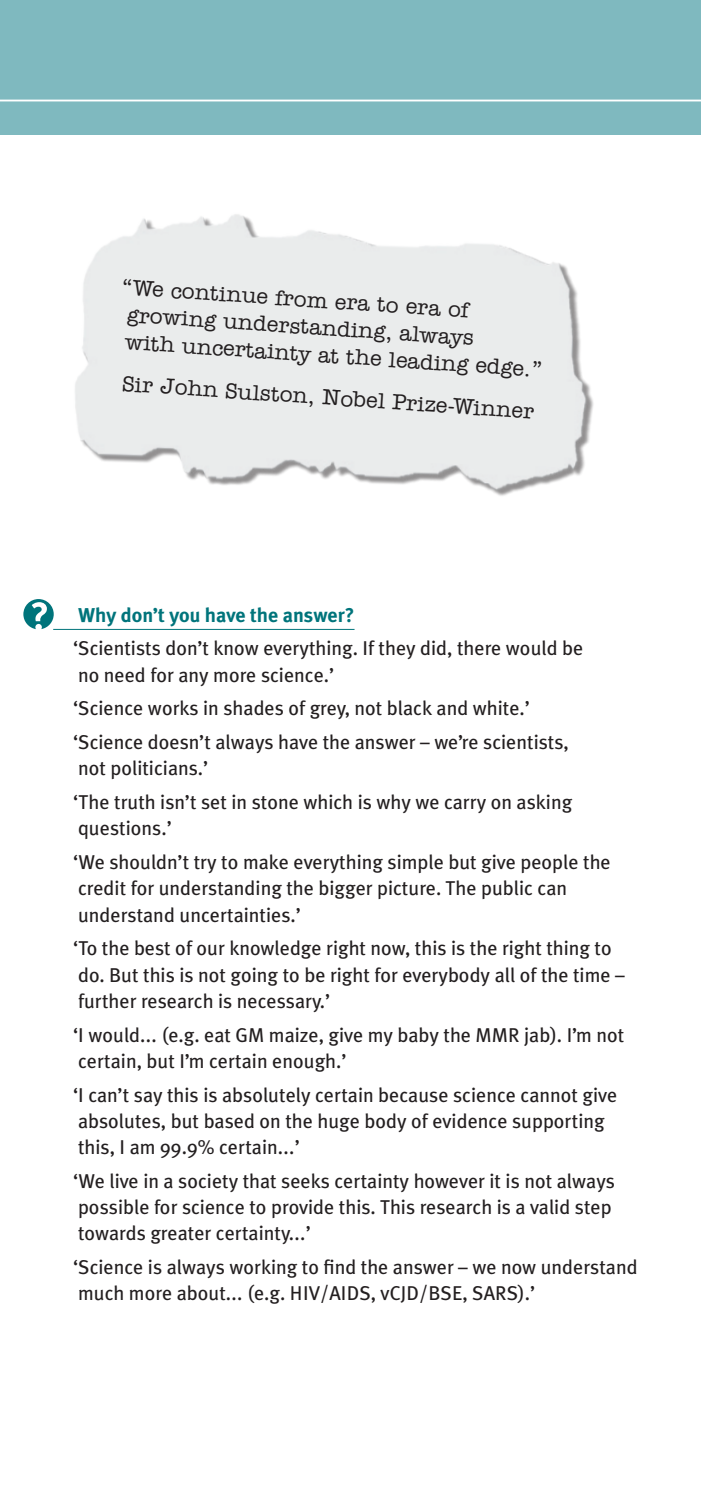
<style>
.page{position:relative;width:701px;height:1487px;background:#fff}
.page>*{position:absolute;margin:0;border:0;box-sizing:border-box;transform-origin:0 0}
.t1{font:500 22.5px/27px "Amer Typewriter IT Cby BT";color:#231f20}
.t2{font:20px/26.2px "Meta Plus";color:#231f20}
.t3{font:700 20px "Meta Plus";color:#00747b}
</style>
<div class="page">
<div style="left:0;top:0;width:700px;height:135px;background:#7fb9bf"></div>
<hr style="left:53px;top:629px;width:301px;height:1px;background:#00747b">
<svg style="left:23px;top:599px;width:31px;height:30px"></svg>
<svg style="left:0;top:99px;width:700px;height:3px;background:#cee4e6"></svg>
<img style="left:75px;top:214px;width:519px;height:282px">
<p class="t1" style="left:130px;top:273px;width:419px;text-indent:-7px;rotate:4deg">“We continue from era to era of growing understanding, always<br>with uncertainty at the leading edge.”</p>
<p class="t1" style="left:123px;top:369px;width:414px;rotate:4deg">Sir John Sulston, Nobel Prize-Winner</p>
<p class="t3" style="left:78px;top:603px;width:278px">Why don’t you have the answer?</p>
<p class="t2" style="left:73px;top:635px;width:511px">‘Scientists don’t know everything. If they did, there would be no need for any more science.’</p>
<p class="t2" style="left:73px;top:691px;width:497px;line-height:33.8px">‘Science works in shades of grey, not black and white.’ ‘Science doesn’t always have the answer – we’re scientists,</p>
<p class="t2" style="left:73px;top:751px;width:500px;line-height:33.8px">not politicians.’<br>‘The truth isn’t set in stone which is why we carry on asking</p>
<p class="t2" style="left:73px;top:811px;width:538px;line-height:33.8px">questions.’<br>‘We shouldn’t try to make everything simple but give people the</p>
<p class="t2" style="left:78px;top:875px;width:490px">credit for understanding the bigger picture. The public can understand uncertainties.’</p>
<p class="t2" style="left:73px;top:935px;width:552px">‘To the best of our knowledge right now, this is the right thing to do. But this is not going to be right for everybody all of the time – further research is necessary.’</p>
<p class="t2" style="left:73px;top:1021px;width:552px">‘I would... (e.g. eat GM maize, give my baby the MMR jab). I’m not certain, but I’m certain enough.’</p>
<p class="t2" style="left:73px;top:1081px;width:545px">‘I can’t say this is absolutely certain because science cannot give absolutes, but based on the huge body of evidence supporting this, I am 99.9% certain...’</p>
<p class="t2" style="left:73px;top:1168px;width:543px">‘We live in a society that seeks certainty however it is not always possible for science to provide this. This research is a valid step towards greater certainty...’</p>
<p class="t2" style="left:73px;top:1254px;width:565px">‘Science is always working to find the answer – we now understand much more about... (e.g. HIV/AIDS, vCJD/BSE, SARS).’</p>
</div>
